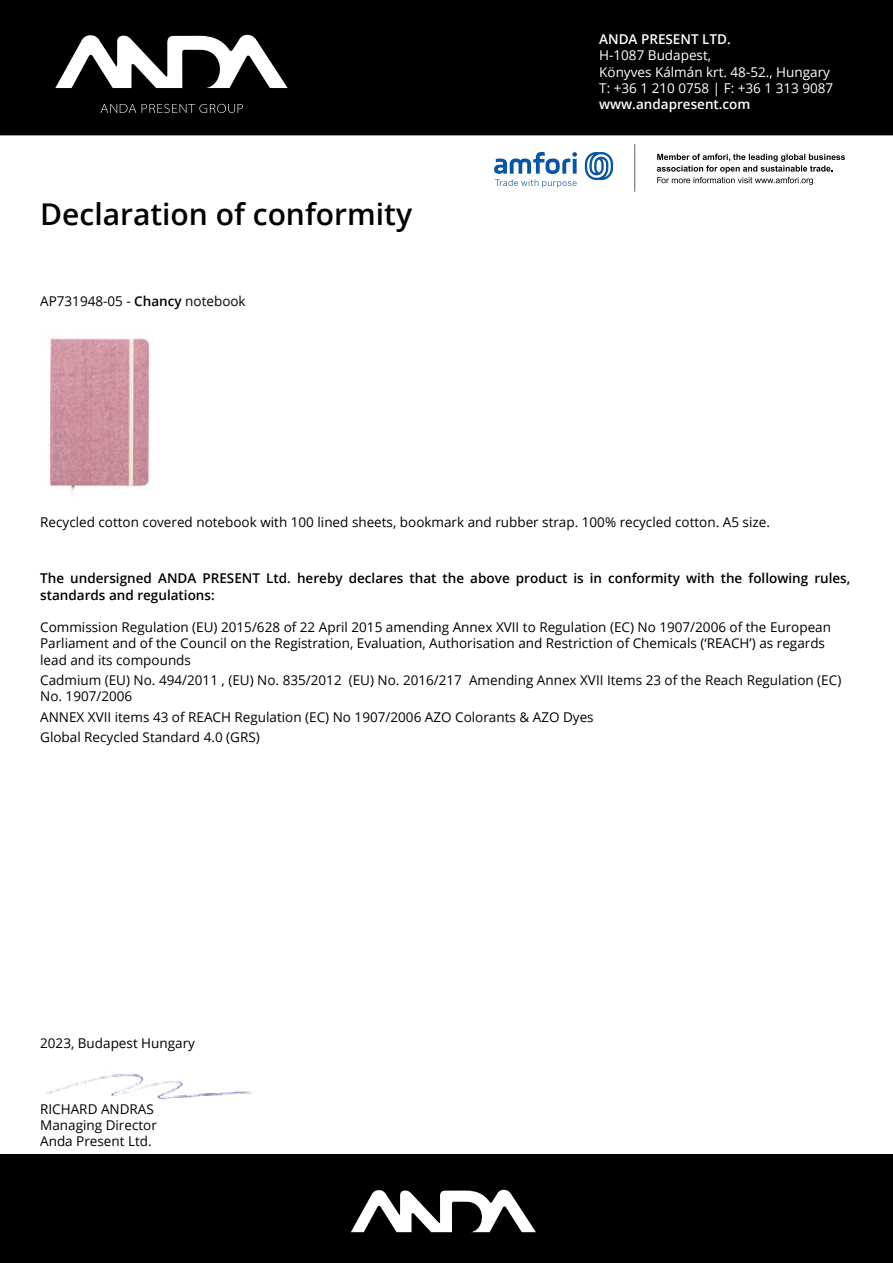
<style>
.page{position:relative;width:893px;height:1263px;background:#fff}
.page>*{position:absolute;margin:0;border:0;box-sizing:border-box;transform-origin:0 0}
.t1{font:600 30px "Open Sans";color:#000}
.t2{font:13.5px/16.2px "Open Sans";color:#000}
.t3{font:600 13.5px/16.2px "Open Sans";color:#000}
.t4{font:13.5px/16.2px "Open Sans";color:#fff}
.t5{font:600 13.5px "Open Sans";color:#fff}
.s1{font-weight:600}
</style>
<div class="page">
<div style="left:0;top:0;width:893px;height:135px;background:#000"></div>
<div style="left:0;top:1154px;width:893px;height:109px;background:#000"></div>
<svg style="left:55px;top:34px;width:233px;height:54px"></svg>
<svg style="left:100px;top:104px;width:143px;height:9px"></svg>
<img style="left:49px;top:338px;width:101px;height:154px">
<svg style="left:351px;top:1189px;width:185px;height:43px"></svg>
<svg style="left:585px;top:152px;width:28px;height:28px"></svg>
<svg style="left:494px;top:152px;width:83px;height:36px"></svg>
<hr style="left:634px;top:144px;width:1px;height:47px;background:#686e79">
<svg style="left:657px;top:154px;width:188px;height:31px"></svg>
<img style="left:46px;top:1074px;width:206px;height:26px">
<h1 class="t1" style="left:40px;top:193px;width:373px">Declaration of conformity</h1>
<p class="t2" style="left:40px;top:292px;width:207px">AP731948-05 - <span class="s1">Chancy</span> notebook</p>
<p class="t5" style="left:599px;top:30px;width:133px">ANDA PRESENT LTD.</p>
<p class="t4" style="left:599px;top:47px;width:236px">H-1087 Budapest,<br>Könyves Kálmán krt. 48-52., Hungary<br>T: +36 1 210 0758 | F: +36 1 313 9087</p>
<p class="t5" style="left:599px;top:95px;width:153px">www.andapresent.com</p>
<p class="t2" style="left:40px;top:514px;width:731px">Recycled cotton covered notebook with 100 lined sheets, bookmark and rubber strap. 100% recycled cotton. A5 size.</p>
<p class="t3" style="left:40px;top:570px;width:812px">The undersigned ANDA PRESENT Ltd. hereby declares that the above product is in conformity with the following rules, standards and regulations:</p>
<p class="t2" style="left:40px;top:619px;width:792px">Commission Regulation (EU) 2015/628 of 22 April 2015 amending Annex XVII to Regulation (EC) No 1907/2006 of the European<br>Parliament and of the Council on the Registration, Evaluation, Authorisation and Restriction of Chemicals (‘REACH’) as regards lead and its compounds</p>
<p class="t2" style="left:40px;top:672px;width:803px">Cadmium (EU) No. 494/2011 , (EU) No. 835/2012 (EU) No. 2016/217 Amending Annex XVII Items 23 of the Reach Regulation (EC)<br>No. 1907/2006</p>
<p class="t2" style="left:40px;top:706px;width:555px;line-height:20.4px">ANNEX XVII items 43 of REACH Regulation (EC) No 1907/2006 AZO Colorants &amp; AZO Dyes<br>Global Recycled Standard 4.0 (GRS)</p>
<p class="t2" style="left:40px;top:1034px;width:156px">2023, Budapest Hungary</p>
<p class="t2" style="left:40px;top:1100px;width:118px">RICHARD ANDRAS<br>Managing Director<br>Anda Present Ltd.</p>
</div>
